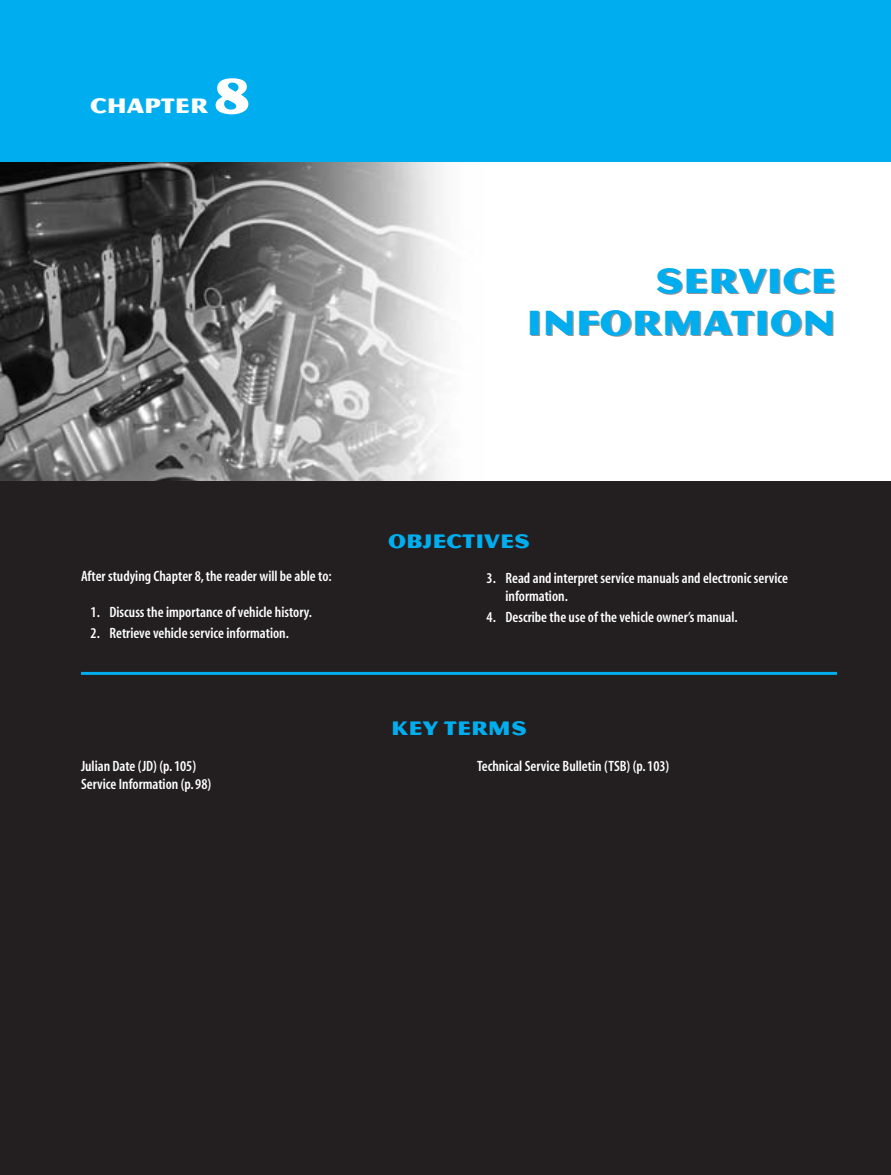
<style>
.page{position:relative;width:891px;height:1175px;background:#fff}
.page>*{position:absolute;margin:0;border:0;box-sizing:border-box;transform-origin:0 0}
.t1{font:52.5px "Magnesium MVB";color:#fff}
.t2{font:37.5px/42px "Magnesium MVB";color:#00aeef;text-align:right}
.t3{font:22.5px "Magnesium MVB";color:#fff}
.t4{font:21px "Magnesium MVB";color:#00aeef}
.t5{font:600 condensed 15px/18px "Myriad";color:#fff}
</style>
<div class="page">
<img style="left:0;top:162px;width:443px;height:319px">
<div style="left:0;top:481px;width:891px;height:693px;background:#231f20"></div>
<div style="left:0;top:0;width:891px;height:162px;background:#00aeef"></div>
<hr style="left:81px;top:672px;width:756px;height:3px;background:#00aeef">
<h1 class="t1" style="left:214px;top:64px;width:38px">8</h1>
<h3 class="t3" style="left:90px;top:92px;width:120px">CHAPTER</h3>
<h2 class="t2" style="left:526px;top:259px;width:311px">SERVICE<br>INFORMATION</h2>
<p class="t5" style="left:81px;top:568px;width:252px">After studying Chapter 8, the reader will be able to:</p>
<p class="t5" style="left:91px;top:604px;width:223px">1. Discuss the importance of vehicle history.</p>
<p class="t5" style="left:91px;top:625px;width:200px">2. Retrieve vehicle service information.</p>
<p class="t5" style="left:81px;top:758px;width:132px">Julian Date (JD) (p.105)<br>Service Information (p.98)</p>
<h3 class="t4" style="left:388px;top:529px;width:143px">OBJECTIVES</h3>
<p class="t5" style="left:506px;top:570px;width:284px;text-indent:-19px">3. Read and interpret service manuals and electronic service information.</p>
<p class="t5" style="left:487px;top:609px;width:253px">4. Describe the use of the vehicle owner’s manual.</p>
<h3 class="t4" style="left:391px;top:715px;width:137px">KEY TERMS</h3>
<p class="t5" style="left:477px;top:758px;width:194px">Technical Service Bulletin (TSB) (p.103)</p>
</div>
